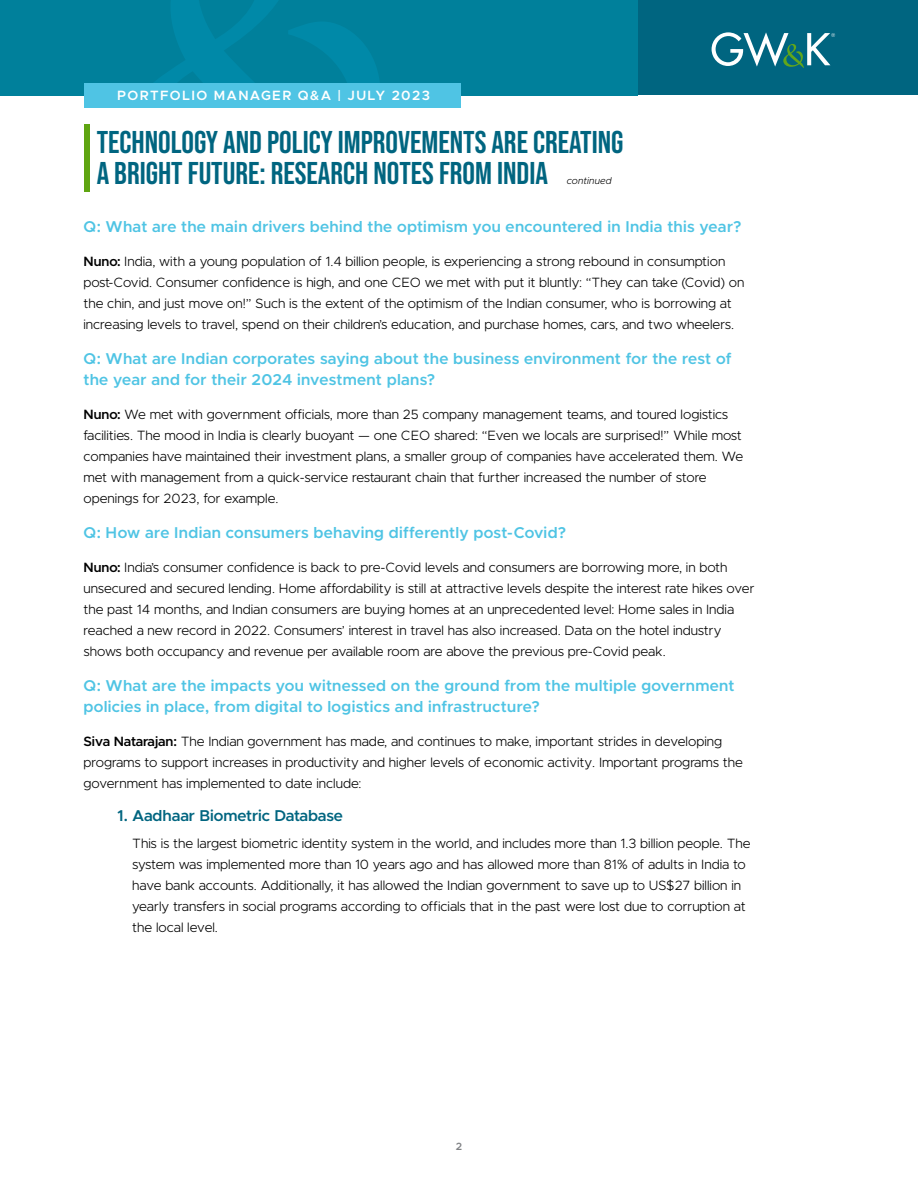
<style>
.page{position:relative;width:918px;height:1188px;background:#fff}
.page>*{position:absolute;margin:0;border:0;box-sizing:border-box;transform-origin:0 0}
.t1{font:700 31.5px/31.5px "Bebas Neue Pro";color:#006580}
.t2{font:600 15.75px/21px "Metropolis";letter-spacing:.02em;color:#4fc4e4}
.t3{font:600 15.75px "Metropolis";color:#006580}
.t4{font:300 13.5px/21px "Metropolis";color:#000}
.t5{font:600 13.5px "Metropolis";letter-spacing:.1em;color:#fff}
.t6{font:600 10.5px "Metropolis";color:#808285}
.t7{font:italic 300 9.75px "Metropolis";letter-spacing:.025em;color:#000}
.s1{font-weight:600}
</style>
<div class="page">
<div style="left:637px;top:0;width:281px;height:95px;background:#006580"></div>
<svg style="left:712px;top:32px;width:123px;height:36px"></svg>
<div style="left:0;top:0;width:637px;height:95px;background:#00809b"></div>
<svg style="left:154px;top:0;width:226px;height:83px"></svg>
<div style="left:84px;top:83px;width:377px;height:25px;background:#4fc4e4"></div>
<div style="left:84px;top:124px;width:5px;height:68px;background:#5fa511"></div>
<p class="t5" style="left:117px;top:87px;width:314px">PORTFOLIO MANAGER Q&amp;A | JULY 2023</p>
<h1 class="t1" style="left:97px;top:126px;width:528px">TECHNOLOGY AND POLICY IMPROVEMENTS ARE CREATING<br>A BRIGHT FUTURE: RESEARCH NOTES FROM INDIA</h1>
<p class="t7" style="left:567px;top:175px;width:46px">continued</p>
<p class="t2" style="left:83px;top:216px;width:660px">Q: What are the main drivers behind the optimism you encountered in India this year?</p>
<p class="t4" style="left:83px;top:251px;width:663px"><span class="s1">Nuno:</span> India, with a young population of 1.4 billion people, is experiencing a strong rebound in consumption post-Covid. Consumer confidence is high, and one CEO we met with put it bluntly: “They can take (Covid) on the chin, and just move on!” Such is the extent of the optimism of the Indian consumer, who is borrowing at increasing levels to travel, spend on their children’s education, and purchase homes, cars, and two wheelers.</p>
<p class="t2" style="left:83px;top:348px;width:650px">Q: What are Indian corporates saying about the business environment for the rest of the year and for their 2024 investment plans?</p>
<p class="t4" style="left:83px;top:404px;width:661px"><span class="s1">Nuno:</span> We met with government officials, more than 25 company management teams, and toured logistics facilities. The mood in India is clearly buoyant — one CEO shared: “Even we locals are surprised!” While most companies have maintained their investment plans, a smaller group of companies have accelerated them. We met with management from a quick-service restaurant chain that further increased the number of store openings for 2023, for example.</p>
<p class="t2" style="left:83px;top:522px;width:484px">Q: How are Indian consumers behaving differently post-Covid?</p>
<p class="t4" style="left:83px;top:557px;width:673px"><span class="s1">Nuno:</span> India’s consumer confidence is back to pre-Covid levels and consumers are borrowing more, in both unsecured and secured lending. Home affordability is still at attractive levels despite the interest rate hikes over the past 14 months, and Indian consumers are buying homes at an unprecedented level: Home sales in India reached a new record in 2022. Consumers’ interest in travel has also increased. Data on the hotel industry shows both occupancy and revenue per available room are above the previous pre-Covid peak.</p>
<p class="t2" style="left:83px;top:675px;width:653px">Q: What are the impacts you witnessed on the ground from the multiple government policies in place, from digital to logistics and infrastructure?</p>
<p class="t4" style="left:83px;top:731px;width:661px"><span class="s1">Siva Natarajan:</span> The Indian government has made, and continues to make, important strides in developing programs to support increases in productivity and higher levels of economic activity. Important programs the government has implemented to date include:</p>
<p class="t3" style="left:117px;top:806px;width:227px">1. Aadhaar Biometric Database</p>
<p class="t4" style="left:132px;top:833px;width:620px">This is the largest biometric identity system in the world, and includes more than 1.3 billion people. The system was implemented more than 10 years ago and has allowed more than 81% of adults in India to have bank accounts. Additionally, it has allowed the Indian government to save up to US$27 billion in yearly transfers in social programs according to officials that in the past were lost due to corruption at the local level.</p>
<p class="t6" style="left:456px;top:1140px;width:8px">2</p>
</div>
